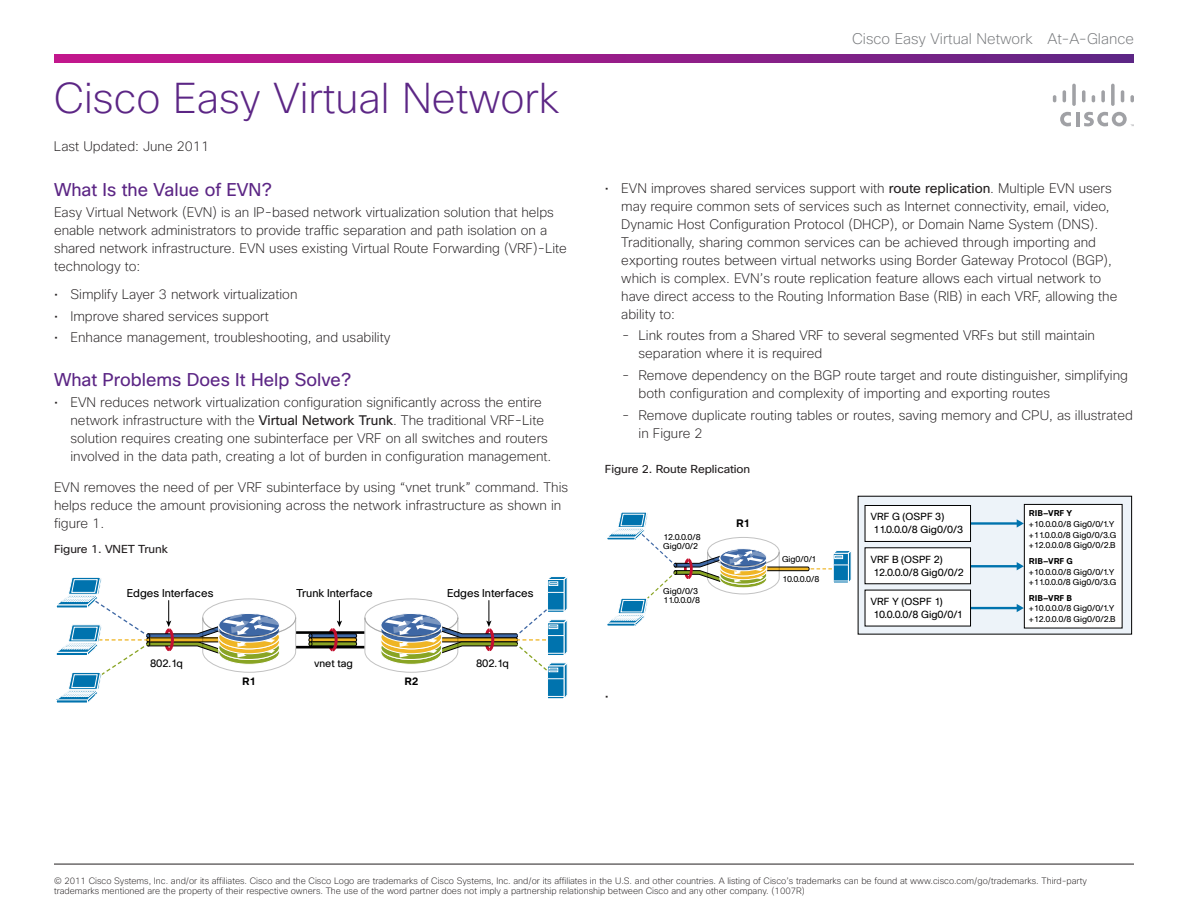
<style>
.page{position:relative;width:1188px;height:918px;background:#fff}
.page>*{position:absolute;margin:0;border:0;box-sizing:border-box;transform-origin:0 0}
.Head_4{font:200 42px "Cisco Sans";color:#5c2685}
.Subhead_1{font:18px "Cisco Sans";color:#5c2685}
.Doc_Decription{font:200 15px "Cisco Sans";color:#76787b}
.Body_1_bullets{font:200 13.5px/18px "Cisco Sans";color:#231f20}
.Body_1{font:200 13.5px/18px "Cisco Sans";color:#231f20}
.Body_1_bullets_Last{font:200 13.5px/18px "Cisco Sans";color:#231f20}
.Body_1_bullet2{font:200 13.5px/18px "Cisco Sans";color:#231f20}
.Body_1_bullet2_last{font:200 13.5px/18px "Cisco Sans";color:#231f20}
.Caption_head{font:11.25px "Cisco Sans";letter-spacing:-.01em;color:#231f20;scale:1.05 1}
.t1{font:11.1px "Cisco";color:#000}
.t2{font:700 10.65px "Cisco";color:#000}
.t3{font:10.5px "Cisco";color:#000}
.t4{font:700 10.5px "Cisco";color:#000}
.t5{font:10.05px/13px "Cisco";color:#000}
.t6{font:200 9px/9.8px "Cisco Sans";color:#231f20}
.t7{font:8.25px/10.6px "Cisco";color:#000}
.s1{font-weight:400}
.s2{font-weight:700}
</style>
<div class="page">
<svg style="left:56px;top:577px;width:240px;height:126px"></svg>
<svg style="left:364px;top:577px;width:204px;height:122px"></svg>
<hr style="left:296px;top:631px;width:68px;height:3px;background:#000">
<hr style="left:296px;top:646px;width:68px;height:2px;background:#000">
<svg style="left:309px;top:600px;width:48px;height:52px"></svg>
<div style="left:858px;top:496px;width:274px;height:138px;background:#edf3f9"></div>
<hr style="left:930px;top:565px;width:88px;height:2px;background:#0073ae">
<svg style="left:1017px;top:562px;width:7px;height:8px"></svg>
<hr style="left:930px;top:522px;width:88px;height:3px;background:#0073ae">
<svg style="left:1017px;top:519px;width:7px;height:9px"></svg>
<hr style="left:930px;top:607px;width:88px;height:2px;background:#0073ae">
<svg style="left:1017px;top:604px;width:7px;height:8px"></svg>
<div style="left:865px;top:505px;width:106px;height:36px;background:#fff"></div>
<div style="left:865px;top:505px;width:106px;height:37px;border:1px solid #000"></div>
<svg style="left:607px;top:512px;width:245px;height:114px"></svg>
<div style="left:865px;top:548px;width:106px;height:36px;background:#fff"></div>
<div style="left:1024px;top:504px;width:98px;height:124px;background:#fff"></div>
<div style="left:1024px;top:504px;width:98px;height:124px;border:1px solid #000"></div>
<div style="left:865px;top:590px;width:106px;height:36px;background:#fff"></div>
<hr style="left:54px;top:864px;width:1080px;height:1px;background:#231f20">
<svg style="left:54px;top:54px;width:1080px;height:8px;background:#961d88"></svg>
<hr style="left:1076px;top:112px;width:3px;height:14px;background:#a0a1a5">
<svg style="left:1060px;top:112px;width:11px;height:14px"></svg>
<svg style="left:1053px;top:95px;width:3px;height:7px"></svg>
<svg style="left:1063px;top:90px;width:3px;height:12px"></svg>
<svg style="left:1072px;top:84px;width:4px;height:22px"></svg>
<svg style="left:1082px;top:90px;width:3px;height:12px"></svg>
<svg style="left:1092px;top:95px;width:3px;height:7px"></svg>
<svg style="left:1101px;top:90px;width:4px;height:12px"></svg>
<svg style="left:1111px;top:84px;width:4px;height:22px"></svg>
<svg style="left:1121px;top:90px;width:3px;height:12px"></svg>
<svg style="left:1130px;top:95px;width:4px;height:7px"></svg>
<svg style="left:1084px;top:112px;width:50px;height:14px"></svg>
<p class="Head_4" style="left:54px;top:72px;width:507px">Cisco Easy Virtual Network</p>
<p class="Body_1" style="left:54px;top:137px;width:157px">Last Updated: June 2011</p>
<p class="Subhead_1" style="left:54px;top:178px;width:219px">What Is the Value of EVN?</p>
<p class="Body_1" style="left:54px;top:203px;width:514px">Easy Virtual Network (EVN) is an IP-based network virtualization solution that helps enable network administrators to provide traffic separation and path isolation on a shared network infrastructure. EVN uses existing Virtual Route Forwarding (VRF)-Lite technology to:</p>
<p class="Body_1_bullets" style="left:54px;top:285px;width:245px">• Simplify Layer 3 network virtualization</p>
<p class="Body_1_bullets" style="left:54px;top:307px;width:216px">• Improve shared services support</p>
<p class="Body_1_bullets" style="left:54px;top:329px;width:338px">• Enhance management, troubleshooting, and usability</p>
<p class="Subhead_1" style="left:54px;top:368px;width:299px">What Problems Does It Help Solve?</p>
<p class="Body_1_bullets_Last" style="left:70px;top:393px;width:482px;text-indent:-16px">• EVN reduces network virtualization configuration significantly across the entire network infrastructure with the <span class="s1">Virtual Network Trunk</span>. The traditional VRF-Lite solution requires creating one subinterface per VRF on all switches and routers involved in the data path, creating a lot of burden in configuration management.</p>
<p class="Body_1" style="left:54px;top:478px;width:516px">EVN removes the need of per VRF subinterface by using “vnet trunk” command. This helps reduce the amount provisioning across the network infrastructure as shown in figure 1.</p>
<p class="Caption_head" style="left:54px;top:542px;width:110px">Figure 1. VNET Trunk</p>
<p class="t1" style="left:127px;top:586px;width:88px">Edges Interfaces</p>
<p class="t3" style="left:150px;top:657px;width:34px">802.1q</p>
<p class="t4" style="left:242px;top:675px;width:16px">R1</p>
<p class="t1" style="left:296px;top:586px;width:78px">Trunk Interface</p>
<p class="t1" style="left:447px;top:586px;width:88px">Edges Interfaces</p>
<p class="t3" style="left:314px;top:657px;width:41px">vnet tag</p>
<p class="t3" style="left:476px;top:657px;width:34px">802.1q</p>
<p class="t4" style="left:404px;top:675px;width:16px">R2</p>
<p class="Doc_Decription" style="left:852px;top:29px;width:283px">Cisco Easy Virtual Network At-A-Glance</p>
<p class="Body_1_bullets" style="left:621px;top:179px;width:498px;text-indent:-16px">• EVN improves shared services support with <span class="s1">route replication</span>. Multiple EVN users may require common sets of services such as Internet connectivity, email, video, Dynamic Host Configuration Protocol (DHCP), or Domain Name System (DNS).<br>Traditionally, sharing common services can be achieved through importing and exporting routes between virtual networks using Border Gateway Protocol (BGP), which is complex. EVN’s route replication feature allows each virtual network to have direct access to the Routing Information Base (RIB) in each VRF, allowing the ability to:</p>
<p class="Body_1_bullet2" style="left:639px;top:327px;width:458px;text-indent:-16px">- Link routes from a Shared VRF to several segmented VRFs but still maintain separation where it is required</p>
<p class="Body_1_bullet2" style="left:639px;top:366px;width:491px;text-indent:-16px">- Remove dependency on the BGP route target and route distinguisher, simplifying both configuration and complexity of importing and exporting routes</p>
<p class="Body_1_bullet2_last" style="left:639px;top:406px;width:496px;text-indent:-16px">- Remove duplicate routing tables or routes, saving memory and CPU, as illustrated in Figure 2</p>
<p class="Caption_head" style="left:605px;top:462px;width:140px">Figure 2. Route Replication</p>
<p class="Body_1_bullets_Last" style="left:605px;top:687px;width:5px">•</p>
<p class="t7" style="left:663px;top:532px;width:39px;line-height:9.4px">12.0.0.0/8<br>Gig0/0/2</p>
<p class="t7" style="left:663px;top:586px;width:38px;line-height:9.4px">Gig0/0/3<br>11.0.0.0/8</p>
<p class="t2" style="left:736px;top:517px;width:16px">R1</p>
<p class="t7" style="left:782px;top:554px;width:36px">Gig0/0/1</p>
<p class="t7" style="left:782px;top:574px;width:39px">10.0.0.0/8</p>
<p class="t5" style="left:871px;top:510px;width:94px">VRF G (OSPF 3)<br>11.0.0.0/8 Gig0/0/3</p>
<p class="t5" style="left:871px;top:553px;width:95px">VRF B (OSPF 2)<br>12.0.0.0/8 Gig0/0/2</p>
<p class="t5" style="left:871px;top:595px;width:94px">VRF Y (OSPF 1)<br>10.0.0.0/8 Gig0/0/1</p>
<p class="t7" style="left:1029px;top:508px;width:89px"><span class="s2">RIB–VRF Y </span>+10.0.0.0/8 Gig0/0/1.Y +11.0.0.0/8 Gig0/0/3.G +12.0.0.0/8 Gig0/0/2.B</p>
<p class="t7" style="left:1029px;top:556px;width:89px"><span class="s2">RIB–VRF G </span>+10.0.0.0/8 Gig0/0/1.Y +11.0.0.0/8 Gig0/0/3.G</p>
<p class="t7" style="left:1029px;top:592px;width:88px"><span class="s2">RIB–VRF B </span>+10.0.0.0/8 Gig0/0/1.Y +12.0.0.0/8 Gig0/0/2.B</p>
<p class="t6" style="left:54px;top:876px;width:1034px">© 2011 Cisco Systems, Inc. and/or its affiliates. Cisco and the Cisco Logo are trademarks of Cisco Systems, Inc. and/or its affiliates in the U.S. and other countries. A listing of Cisco’s trademarks can be found at www.cisco.com/go/trademarks. Third-party trademarks mentioned are the property of their respective owners. The use of the word partner does not imply a partnership relationship between Cisco and any other company. (1007R)</p>
</div>
